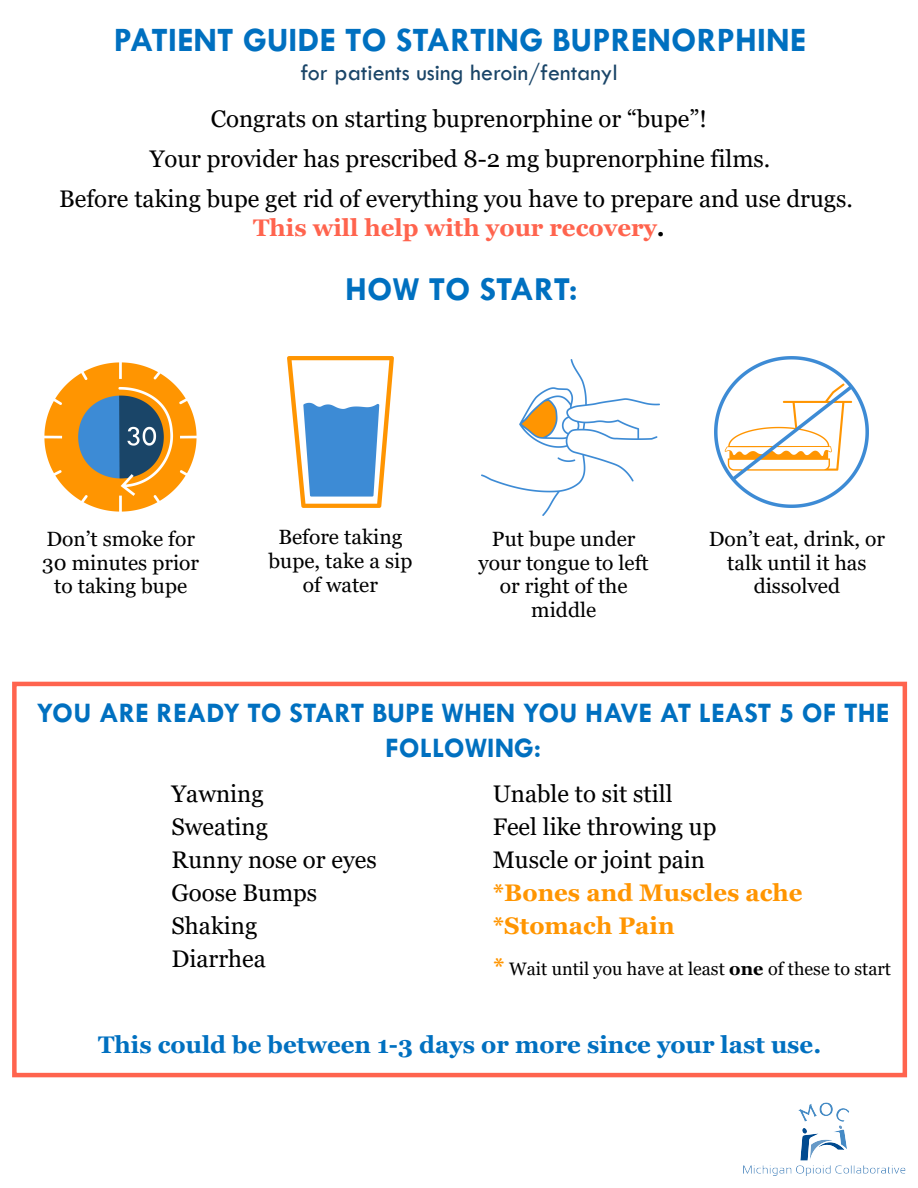
<style>
.page{position:relative;width:918px;height:1188px;background:#fff}
.page>*{position:absolute;margin:0;border:0;box-sizing:border-box;transform-origin:0 0}
.t1{font:700 34.5px "Tw Cen";color:#0070c0}
.t2{font:700 33.9px "Tw Cen";letter-spacing:-.01em;color:#0070c0}
.t3{font:700 28.5px/34.2px "Tw Cen";color:#0070c0;text-align:center}
.t4{font:24px/33px "Georgia";color:#000}
.t5{font:700 24px "Georgia";color:#0070c0}
.t6{font:700 24px/33px "Georgia";color:#ff9501}
.t7{font:24px "Tw Cen";color:#1a4568}
.t8{font:20.7px/23.5px "Georgia";color:#000;text-align:center}
.t9{font:18px "Georgia";color:#000}
.s1{font-weight:700;color:#ff644e}
.s2{font-weight:700}
.s3{font-weight:700;font-size:24px;color:#ff9501}
</style>
<div class="page">
<img style="left:743px;top:1102px;width:162px;height:74px">
<img style="left:44px;top:362px;width:153px;height:150px">
<img style="left:288px;top:357px;width:105px;height:151px">
<img style="left:714px;top:357px;width:154px;height:151px">
<div style="left:12px;top:682px;width:895px;height:395px;border:4px solid #ff644e"></div>
<img style="left:482px;top:359px;width:178px;height:156px">
<h1 class="t1" style="left:114px;top:19px;width:694px">PATIENT GUIDE TO STARTING BUPRENORPHINE</h1>
<p class="t7" style="left:300px;top:58px;width:319px">for patients using heroin/fentanyl</p>
<p class="t4" style="left:211px;top:103px;width:498px">Congrats on starting buprenorphine or “bupe”!</p>
<p class="t4" style="left:150px;top:143px;width:622px">Your provider has prescribed 8-2 mg buprenorphine films.</p>
<p class="t4" style="left:59px;top:185px;width:795px;line-height:28.8px;text-align:center">Before taking bupe get rid of everything you have to prepare and use drugs.<br><span class="s1">This will help with your recovery</span><span class="s2">.</span></p>
<h2 class="t2" style="left:345px;top:269px;width:234px">HOW TO START:</h2>
<p class="t8" style="left:42px;top:527px;width:158px">Don’t smoke for<br>30 minutes prior to taking bupe</p>
<p class="t8" style="left:269px;top:526px;width:145px">Before taking bupe, take a sip of water</p>
<p class="t8" style="left:479px;top:527px;width:172px">Put bupe under your tongue to left or right of the middle</p>
<p class="t8" style="left:709px;top:527px;width:178px">Don’t eat, drink, or talk until it has dissolved</p>
<p class="t3" style="left:37px;top:695px;width:854px">YOU ARE READY TO START BUPE WHEN YOU HAVE AT LEAST 5 OF THE<br>FOLLOWING:</p>
<p class="t4" style="left:172px;top:778px;width:207px">Yawning<br>Sweating<br>Runny nose or eyes<br>Goose Bumps<br>Shaking<br>Diarrhea</p>
<p class="t4" style="left:493px;top:778px;width:225px">Unable to sit still<br>Feel like throwing up<br>Muscle or joint pain</p>
<p class="t6" style="left:493px;top:876px;width:311px">*Bones and Muscles ache *Stomach Pain</p>
<p class="t9" style="left:493px;top:958px;width:399px"><span class="s3">*</span> Wait until you have at least <span class="s2">one</span> of these to start</p>
<p class="t5" style="left:98px;top:1029px;width:725px">This could be between 1-3 days or more since your last use.</p>
</div>
